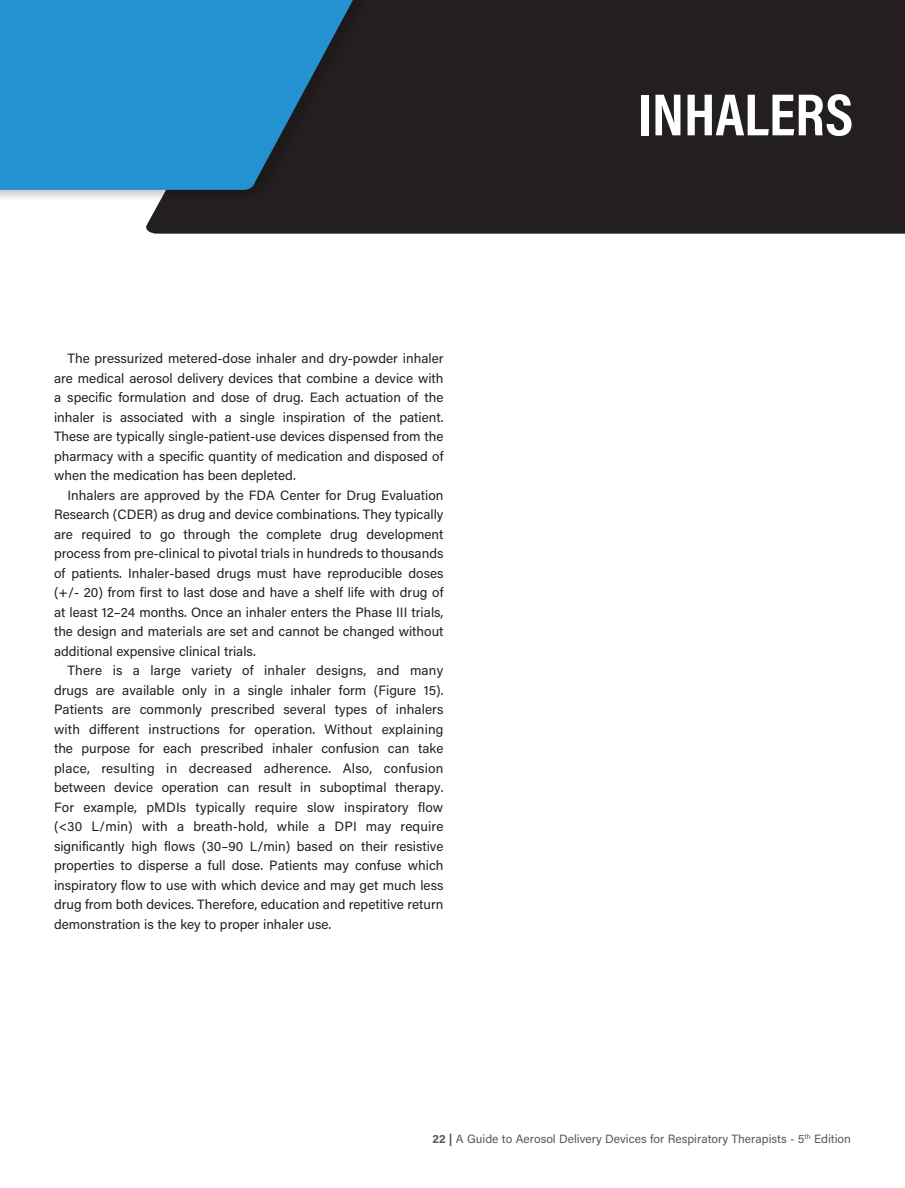
<style>
.page{position:relative;width:905px;height:1188px;background:#fff}
.page>*{position:absolute;margin:0;border:0;box-sizing:border-box;transform-origin:0 0}
.Page_Headline{font:700 60px "Acumin Pro Cond";color:#fff}
.paragraph{font:13.5px/19.5px "Acumin Pro";color:#231f20;text-align:justify}
.t1{font:12px "Acumin Pro";color:#57585a}
.s1{font-weight:700}
</style>
<div class="page">
<div style="left:146px;top:0;width:758px;height:234px;background:#231f20"></div>
<svg style="left:0;top:0;width:361px;height:190px;background:#237eb2"></svg>
<p class="paragraph" style="left:54px;top:348px;width:391px;text-indent:14px">The pressurized metered-dose inhaler and dry-powder inhaler are medical aerosol delivery devices that combine a device with a specific formulation and dose of drug. Each actuation of the inhaler is associated with a single inspiration of the patient.<br>These are typically single-patient-use devices dispensed from the pharmacy with a specific quantity of medication and disposed of when the medication has been depleted.</p>
<p class="paragraph" style="left:54px;top:485px;width:391px;text-indent:14px">Inhalers are approved by the FDA Center for Drug Evaluation Research (CDER) as drug and device combinations. They typically are required to go through the complete drug development process from pre-clinical to pivotal trials in hundreds to thousands of patients. Inhaler-based drugs must have reproducible doses (+/- 20) from first to last dose and have a shelf life with drug of at least 12–24 months. Once an inhaler enters the Phase III trials, the design and materials are set and cannot be changed without additional expensive clinical trials.</p>
<p class="paragraph" style="left:54px;top:660px;width:391px;text-indent:14px">There is a large variety of inhaler designs, and many drugs are available only in a single inhaler form (Figure 15).<br>Patients are commonly prescribed several types of inhalers with different instructions for operation. Without explaining the purpose for each prescribed inhaler confusion can take place, resulting in decreased adherence. Also, confusion between device operation can result in suboptimal therapy.<br>For example, pMDIs typically require slow inspiratory flow (&lt;30 L/min) with a breath-hold, while a DPI may require significantly high flows (30–90 L/min) based on their resistive properties to disperse a full dose. Patients may confuse which inspiratory flow to use with which device and may get much less drug from both devices. Therefore, education and repetitive return demonstration is the key to proper inhaler use.</p>
<p class="Page_Headline" style="left:637px;top:75px;width:217px">INHALERS</p>
<p class="t1" style="left:432px;top:1130px;width:420px"><span class="s1">22 |</span> A Guide to Aerosol Delivery Devices for Respiratory Therapists - 5<sup>th</sup> Edition</p>
</div>
